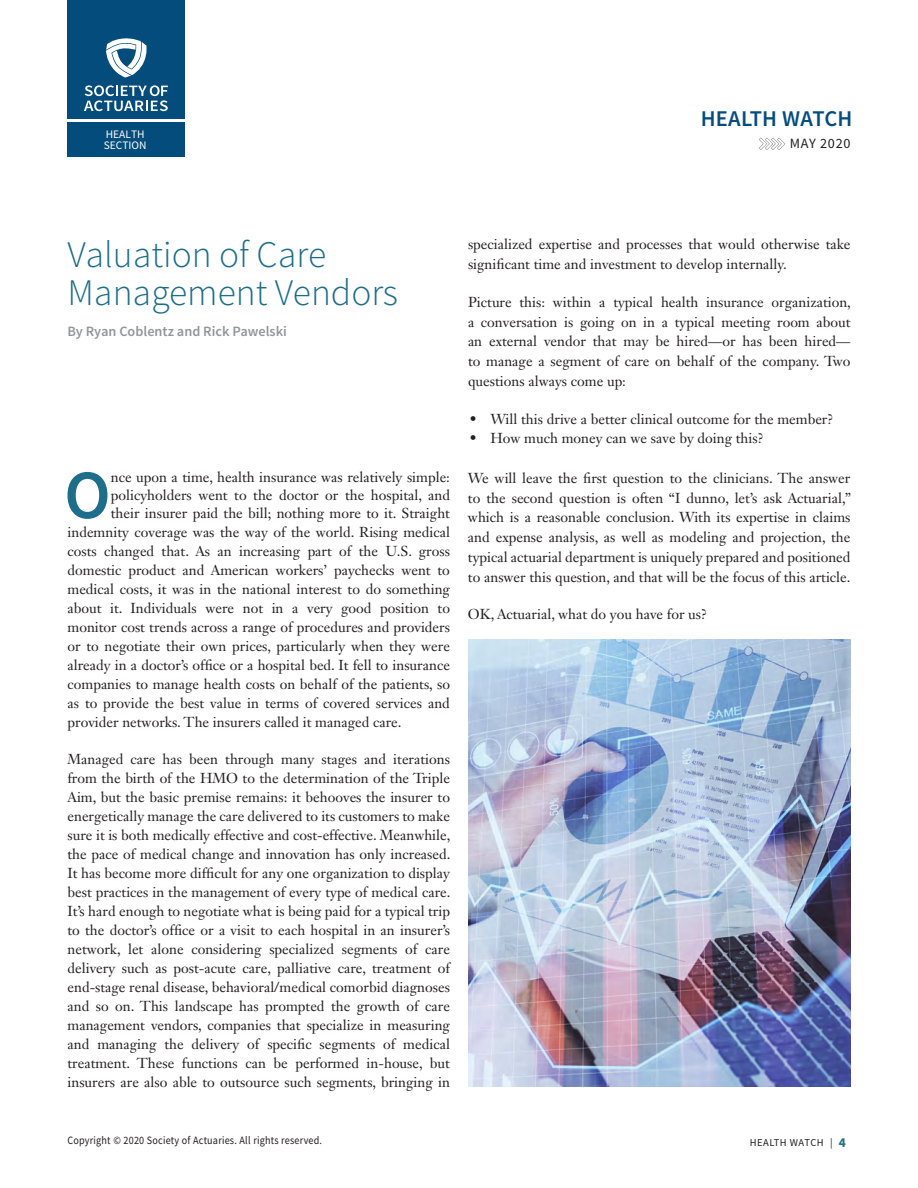
<style>
.page{position:relative;width:918px;height:1188px;background:#fff}
.page>*{position:absolute;margin:0;border:0;box-sizing:border-box;transform-origin:0 0}
.Article_Body_Drop_Ca{font:600 69.3px "Source Sans Pro";color:#1d6e8a}
.Article_TItle{font:300 37.5px/38.5px "Source Sans Pro";color:#1d6e8a}
.t1{font:600 22.5px "Source Sans Pro";letter-spacing:.01em;color:#054d7d}
.Article_Body___space{font:14.25px/19px "Janson Text LT Std";color:#231f20;text-align:justify}
.Article_Body_Drop_Ca-2{font:14.25px "Janson Text LT Std";color:#231f20}
.Article_Author_Bylin{font:600 14.25px "Source Sans Pro";color:#939598}
.t2{font:14.1px "Source Sans Pro";letter-spacing:.05em;color:#231f20}
.t3{font:11.4px/10.9px "Source Sans Pro";color:#fff}
.Mast_text_FR{font:11.25px "Source Sans Pro";letter-spacing:.02em;color:#231f20;scale:.9 1}
.Folio_Right{font:10.5px "Source Sans Pro";letter-spacing:.05em;color:#231f20}
.s1{font-weight:700;font-size:13.5px;color:#1d6e8a}
</style>
<div class="page">
<svg style="left:759px;top:138px;width:26px;height:12px"></svg>
<div style="left:67px;top:0;width:117px;height:157px;background:#044c7b"></div>
<svg style="left:106px;top:38px;width:41px;height:40px"></svg>
<svg style="left:84px;top:85px;width:84px;height:26px"></svg>
<hr style="left:67px;top:119px;width:118px;height:2px;background:#fff">
<img style="left:468px;top:639px;width:382px;height:448px">
<p class="t3" style="left:104px;top:129px;width:44px">HEALTH<br>SECTION</p>
<h3 class="t1" style="left:701px;top:104px;width:153px">HEALTH WATCH</h3>
<p class="t2" style="left:790px;top:134px;width:62px">MAY 2020</p>
<p class="Article_TItle" style="left:68px;top:235px;width:332px">Valuation of Care<br>Management Vendors</p>
<p class="Article_Author_Bylin" style="left:68px;top:322px;width:221px">By Ryan Coblentz and Rick Pawelski</p>
<p class="Article_Body_Drop_Ca" style="left:64px;top:451px;width:48px">O</p>
<p class="Article_Body_Drop_Ca-2" style="left:111px;top:468px;width:341px">nce upon a time, health insurance was relatively simple:</p>
<p class="Article_Body_Drop_Ca-2" style="left:111px;top:486px;width:341px">policyholders went to the doctor or the hospital, and</p>
<p class="Article_Body_Drop_Ca-2" style="left:111px;top:504px;width:341px">their insurer paid the bill; nothing more to it. Straight</p>
<p class="Article_Body_Drop_Ca-2" style="left:67px;top:523px;width:384px">indemnity coverage was the way of the world. Rising medical</p>
<p class="Article_Body_Drop_Ca-2" style="left:67px;top:542px;width:384px">costs changed that. As an increasing part of the U.S. gross</p>
<p class="Article_Body_Drop_Ca-2" style="left:67px;top:561px;width:384px">domestic product and American workers’ paychecks went to</p>
<p class="Article_Body_Drop_Ca-2" style="left:67px;top:580px;width:384px">medical costs, it was in the national interest to do something</p>
<p class="Article_Body_Drop_Ca-2" style="left:67px;top:599px;width:384px">about it. Individuals were not in a very good position to</p>
<p class="Article_Body_Drop_Ca-2" style="left:67px;top:618px;width:384px">monitor cost trends across a range of procedures and providers</p>
<p class="Article_Body_Drop_Ca-2" style="left:67px;top:637px;width:384px">or to negotiate their own prices, particularly when they were</p>
<p class="Article_Body_Drop_Ca-2" style="left:67px;top:656px;width:384px">already in a doctor’s office or a hospital bed. It fell to insurance</p>
<p class="Article_Body_Drop_Ca-2" style="left:67px;top:675px;width:384px">companies to manage health costs on behalf of the patients, so</p>
<p class="Article_Body_Drop_Ca-2" style="left:67px;top:694px;width:384px">as to provide the best value in terms of covered services and</p>
<p class="Article_Body_Drop_Ca-2" style="left:67px;top:713px;width:336px">provider networks. The insurers called it managed care.</p>
<p class="Article_Body___space" style="left:67px;top:749px;width:385px">Managed care has been through many stages and iterations from the birth of the HMO to the determination of the Triple Aim, but the basic premise remains: it behooves the insurer to energetically manage the care delivered to its customers to make sure it is both medically effective and cost-effective. Meanwhile, the pace of medical change and innovation has only increased.<br>It has become more difficult for any one organization to display best practices in the management of every type of medical care.<br>It’s hard enough to negotiate what is being paid for a typical trip to the doctor’s office or a visit to each hospital in an insurer’s network, let alone considering specialized segments of care delivery such as post-acute care, palliative care, treatment of end-stage renal disease, behavioral/medical comorbid diagnoses and so on. This landscape has prompted the growth of care management vendors, companies that specialize in measuring and managing the delivery of specific segments of medical treatment. These functions can be performed in-house, but insurers are also able to outsource such segments, bringing in</p>
<p class="Article_Body___space" style="left:468px;top:234px;width:384px;line-height:19.8px">specialized expertise and processes that would otherwise take significant time and investment to develop internally.</p>
<p class="Article_Body___space" style="left:468px;top:292px;width:384px;line-height:19.8px">Picture this: within a typical health insurance organization, a conversation is going on in a typical meeting room about an external vendor that may be hired—or has been hired— to manage a segment of care on behalf of the company. Two questions always come up:</p>
<p class="Article_Body___space" style="left:470px;top:409px;width:366px">• Will this drive a better clinical outcome for the member?</p>
<p class="Article_Body___space" style="left:470px;top:429px;width:296px">• How much money can we save by doing this?</p>
<p class="Article_Body___space" style="left:468px;top:468px;width:385px;line-height:19.8px">We will leave the first question to the clinicians. The answer to the second question is often “I dunno, let’s ask Actuarial,” which is a reasonable conclusion. With its expertise in claims and expense analysis, as well as modeling and projection, the typical actuarial department is uniquely prepared and positioned to answer this question, and that will be the focus of this article.</p>
<p class="Article_Body___space" style="left:468px;top:605px;width:241px">OK, Actuarial, what do you have for us?</p>
<p class="Mast_text_FR" style="left:68px;top:1133px;width:284px">Copyright © 2020 Society of Actuaries. All rights reserved.</p>
<p class="Folio_Right" style="left:750px;top:1136px;width:98px">HEALTH WATCH | <span class="s1">4</span></p>
</div>
